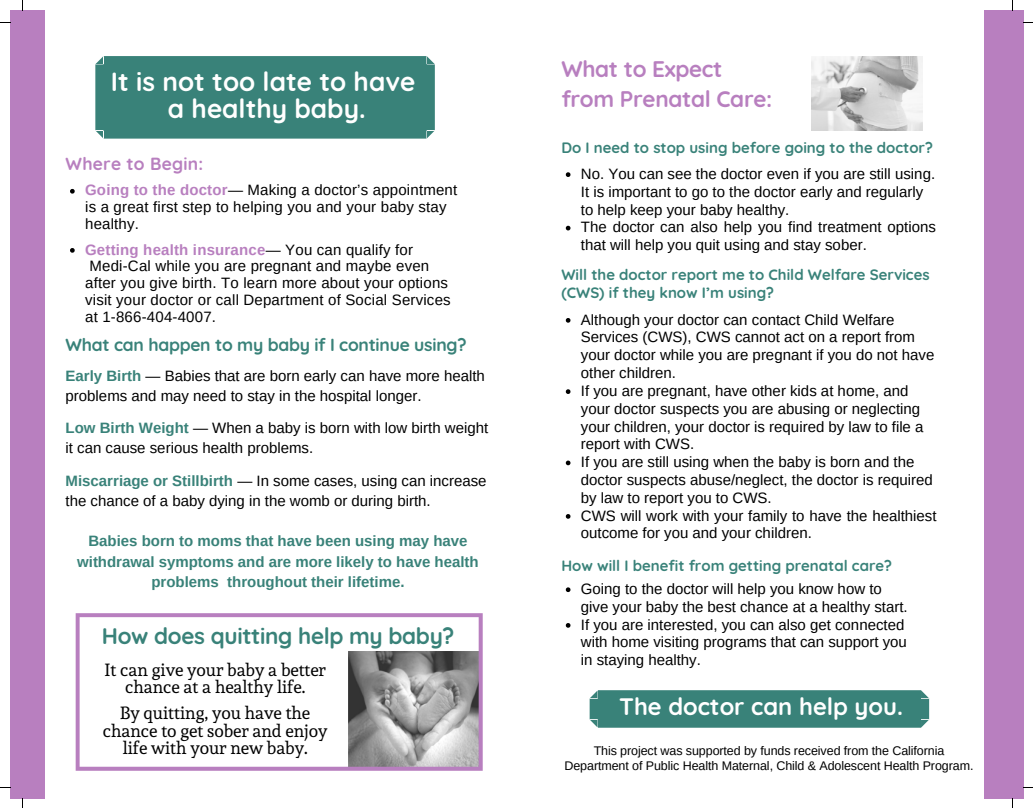
<style>
.page{position:relative;width:1033px;height:808px;background:#fff}
.page>*{position:absolute;margin:0;border:0;box-sizing:border-box;transform-origin:0 0}
.t1{font:700 26.25px/27.2px "Quicksand";color:#fff;text-align:center}
.t2{font:700 23.75px "Quicksand";color:#fff}
.t3{font:700 22.5px/29px "Quicksand";letter-spacing:-.015em;color:#b87fbf}
.t4{font:700 22.5px "Quicksand";letter-spacing:-.015em;color:#398279}
.t5{font:17.5px/17.8px "Andada";letter-spacing:-.005em;color:#000;text-align:center}
.t6{font:700 17.5px "Quicksand";letter-spacing:-.015em;color:#398279}
.t7{font:700 17.5px "Quicksand";letter-spacing:.015em;color:#b87fbf}
.t8{font:15px/17.8px "Arimo";color:#000}
.t9{font:700 15px/17.8px "Quicksand";color:#398279}
.t10{font:700 15px/20.6px "Arimo";color:#398279;text-align:center}
.t11{font:12.5px/15px "Arimo";letter-spacing:-.005em;color:#000;text-align:center}
.s1{font-weight:700;color:#b87fbf}
.s2{font-weight:700;color:#398279}
</style>
<div class="page">
<div style="left:984px;top:10px;width:39px;height:788px;background:#b87fbf"></div>
<div style="left:10px;top:10px;width:35px;height:788px;background:#b87fbf"></div>
<div style="left:95px;top:56px;width:340px;height:83px;background:#398279"></div>
<svg style="left:70px;top:189px;width:5px;height:4px"></svg>
<svg style="left:70px;top:248px;width:5px;height:5px"></svg>
<svg style="left:76px;top:613px;width:406px;height:157px"></svg>
<svg style="left:566px;top:172px;width:4px;height:5px"></svg>
<svg style="left:566px;top:226px;width:4px;height:4px"></svg>
<svg style="left:566px;top:318px;width:4px;height:4px"></svg>
<svg style="left:566px;top:389px;width:4px;height:5px"></svg>
<svg style="left:566px;top:460px;width:4px;height:5px"></svg>
<svg style="left:566px;top:514px;width:4px;height:4px"></svg>
<svg style="left:566px;top:587px;width:4px;height:5px"></svg>
<svg style="left:566px;top:623px;width:4px;height:4px"></svg>
<div style="left:589px;top:690px;width:340px;height:37px;background:#398279"></div>
<img style="left:811px;top:56px;width:111px;height:74px">
<h1 class="t1" style="left:111px;top:67px;width:306px">It is not too late to have a healthy baby.</h1>
<p class="t7" style="left:66px;top:153px;width:139px">Where to Begin:</p>
<p class="t8" style="left:85px;top:182px;width:374px;line-height:16.9px"><span class="s1">Going to the doctor</span>— Making a doctor’s appointment is a great first step to helping you and your baby stay healthy.</p>
<p class="t8" style="left:85px;top:241px;width:367px;line-height:16.9px"><span class="s1">Getting health insurance</span>— You can qualify for Medi-Cal while you are pregnant and maybe even after you give birth. To learn more about your options visit your doctor or call Department of Social Services at 1-866-404-4007.</p>
<p class="t6" style="left:66px;top:334px;width:402px">What can happen to my baby if I continue using?</p>
<p class="t8" style="left:66px;top:366px;width:421px;line-height:19.8px"><span class="s2">Early Birth</span> — Babies that are born early can have more health problems and may need to stay in the hospital longer.</p>
<p class="t8" style="left:66px;top:418px;width:424px;line-height:19.6px"><span class="s2">Low Birth Weight</span> — When a baby is born with low birth weight it can cause serious health problems.</p>
<p class="t8" style="left:66px;top:471px;width:422px;line-height:19.8px"><span class="s2">Miscarriage or Stillbirth</span> — In some cases, using can increase the chance of a baby dying in the womb or during birth.</p>
<p class="t10" style="left:77px;top:530px;width:403px">Babies born to moms that have been using may have withdrawal symptoms and are more likely to have health problems throughout their lifetime.</p>
<h3 class="t4" style="left:102px;top:621px;width:354px">How does quitting help my baby?</h3>
<p class="t5" style="left:105px;top:660px;width:223px">It can give your baby a better chance at a healthy life.</p>
<p class="t5" style="left:103px;top:703px;width:226px">By quitting, you have the chance to get sober and enjoy life with your new baby.</p>
<h3 class="t3" style="left:561px;top:54px;width:212px">What to Expect from Prenatal Care:</h3>
<p class="t9" style="left:561px;top:138px;width:373px">Do I need to stop using before going to the doctor?</p>
<p class="t8" style="left:581px;top:165px;width:356px">No. You can see the doctor even if you are still using.<br>It is important to go to the doctor early and regularly to help keep your baby healthy.<br>The doctor can also help you find treatment options that will help you quit using and stay sober.</p>
<p class="t9" style="left:561px;top:266px;width:370px">Will the doctor report me to Child Welfare Services (CWS) if they know I’m using?</p>
<p class="t8" style="left:581px;top:310px;width:357px">Although your doctor can contact Child Welfare Services (CWS), CWS cannot act on a report from your doctor while you are pregnant if you do not have other children.<br>If you are pregnant, have other kids at home, and your doctor suspects you are abusing or neglecting your children, your doctor is required by law to file a report with CWS.<br>If you are still using when the baby is born and the doctor suspects abuse/neglect, the doctor is required by law to report you to CWS.<br>CWS will work with your family to have the healthiest outcome for you and your children.</p>
<p class="t9" style="left:561px;top:556px;width:332px">How will I benefit from getting prenatal care?</p>
<p class="t8" style="left:581px;top:580px;width:328px">Going to the doctor will help you know how to give your baby the best chance at a healthy start.<br>If you are interested, you can also get connected with home visiting programs that can support you in staying healthy.</p>
<h2 class="t2" style="left:619px;top:690px;width:285px">The doctor can help you.</h2>
<p class="t11" style="left:564px;top:743px;width:410px">This project was supported by funds received from the California<br>Department of Public Health Maternal, Child &amp; Adolescent Health Program.</p>
</div>
